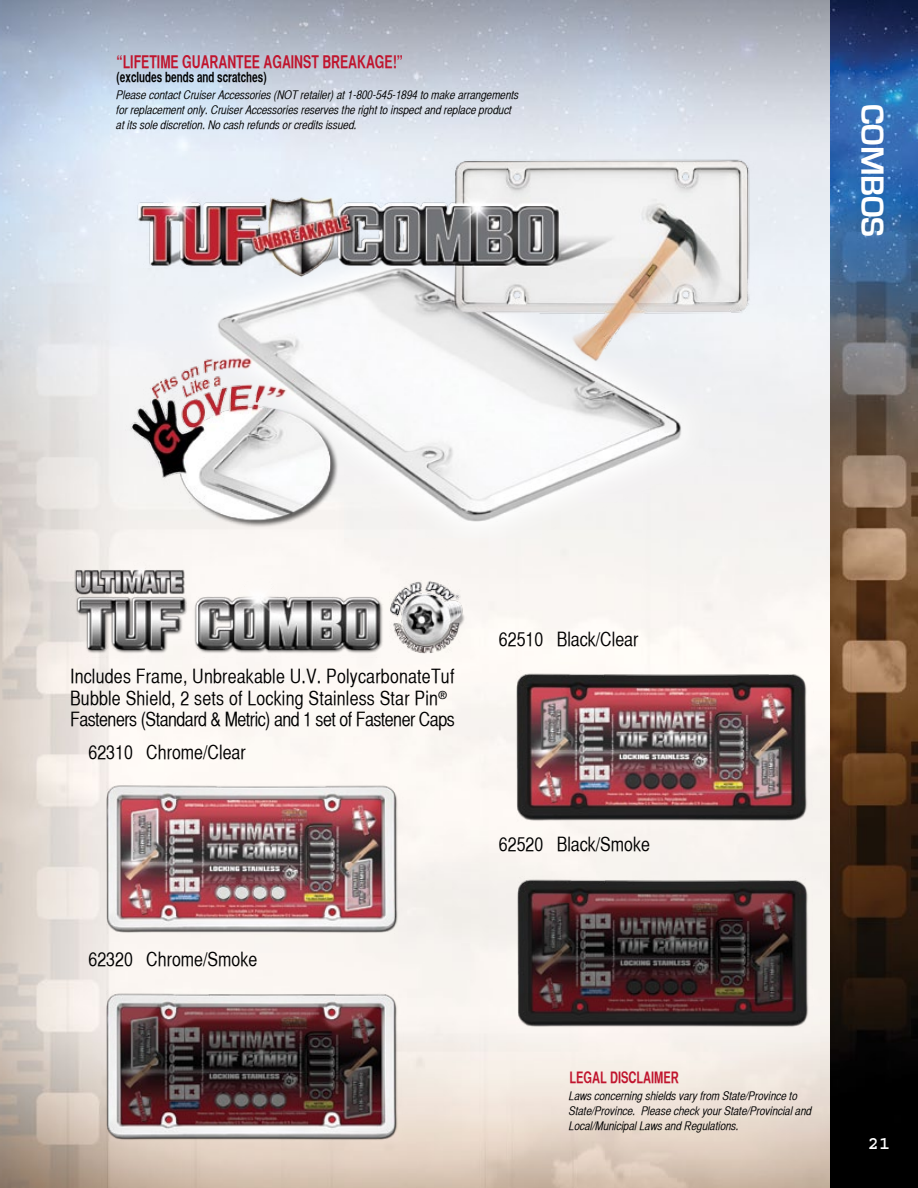
<style>
.page{position:relative;width:918px;height:1188px;background:#fff}
.page>*{position:absolute;margin:0;border:0;box-sizing:border-box;transform-origin:0 0}
.t1{font:700 33px "Eurostile";color:#fff}
.t2{font:19.5px/21.5px "Helvetica CY Plain";color:#000}
.t3{font:700 18px "Courier";color:#fff}
.t4{font:17.7px "Helvetica CY Bold";color:#c0142d;scale:.85 1}
.t5{font:15.9px "Helvetica CY Bold";color:#c0142d;scale:.85 1}
.t6{font:14.1px "Helvetica CY Bold";color:#000;scale:.85 1}
.t7{font:12px/15px "Helvetica CY Oblique";color:#000}
</style>
<div class="page">
<img style="left:0;top:0;width:831px;height:1188px">
<img style="left:831px;top:0;width:87px;height:1188px">
<img style="left:389px;top:580px;width:77px;height:73px">
<img style="left:117px;top:144px;width:648px;height:405px">
<img style="left:70px;top:560px;width:318px;height:97px">
<img style="left:89px;top:773px;width:324px;height:168px">
<img style="left:89px;top:981px;width:324px;height:168px">
<img style="left:499px;top:662px;width:324px;height:168px">
<img style="left:500px;top:867px;width:324px;height:168px">
<h3 class="t4" style="left:117px;top:51px;width:338px">“LIFETIME GUARANTEE AGAINST BREAKAGE!”</h3>
<p class="t6" style="left:117px;top:69px;width:178px">(excludes bends and scratches)</p>
<p class="t7" style="left:117px;top:88px;width:404px">Please contact Cruiser Accessories (NOT retailer) at 1-800-545-1894 to make arrangements for replacement only. Cruiser Accessories reserves the right to inspect and replace product at its sole discretion. No cash refunds or credits issued.</p>
<h1 class="t1" style="left:890px;top:104px;width:135px;rotate:90deg">COMBOS</h1>
<h2 class="t2" style="left:70px;top:666px;width:386px">Includes Frame, Unbreakable U.V. PolycarbonateTuf<br>Bubble Shield, 2 sets of Locking Stainless Star Pin<sup>®<br></sup>Fasteners (Standard &amp; Metric) and 1 set of Fastener Caps</h2>
<h2 class="t2" style="left:89px;top:741px;width:159px">62310 Chrome/Clear</h2>
<h2 class="t2" style="left:89px;top:948px;width:170px">62320 Chrome/Smoke</h2>
<h2 class="t2" style="left:499px;top:629px;width:141px">62510 Black/Clear</h2>
<h2 class="t2" style="left:499px;top:833px;width:153px">62520 Black/Smoke</h2>
<h3 class="t5" style="left:569px;top:1068px;width:130px">LEGAL DISCLAIMER</h3>
<p class="t7" style="left:569px;top:1088px;width:244px">Laws concerning shields vary from State/Province to<br>State/Province. Please check your State/Provincial and<br>Local/Municipal Laws and Regulations.</p>
<h3 class="t3" style="left:868px;top:1134px;width:23px">21</h3>
</div>
